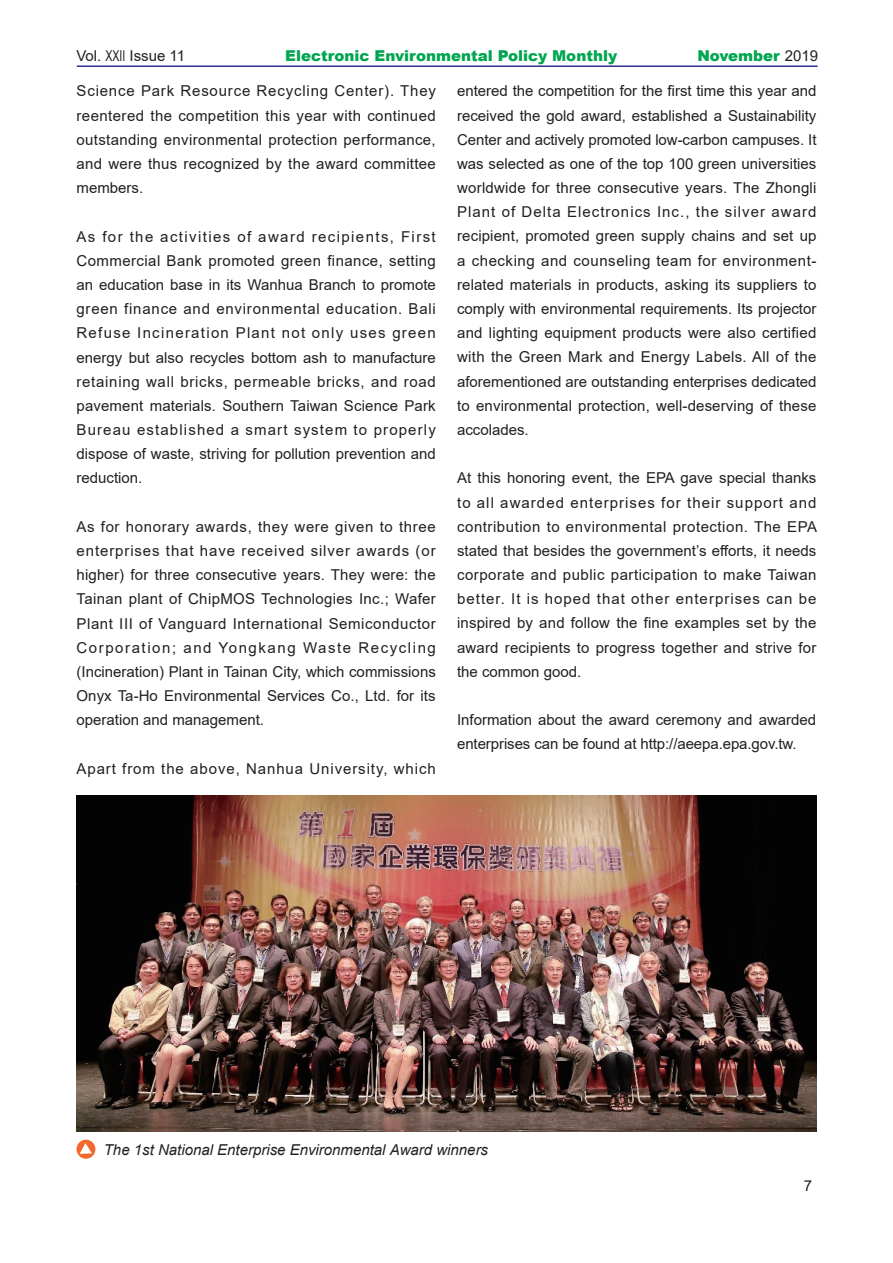
<style>
.page{position:relative;width:893px;height:1263px;background:#fff}
.page>*{position:absolute;margin:0;border:0;box-sizing:border-box;transform-origin:0 0}
.t1{font:15px/24.2px "Arial";color:#231f20;text-align:justify}
.t2{font:italic 15px "Arial";color:#231f20}
.t3{font:900 15px "Arial";color:#00a54f}
.t4{font:15px "Arial";letter-spacing:.06em;color:#231f20}
.s1{font-weight:400;color:#231f20}
</style>
<div class="page">
<hr style="left:77px;top:65px;width:741px;height:2px;background:#2e3092">
<div style="left:77px;top:1140px;width:18px;height:19px;background:#f2682d;border-radius:50%"></div>
<svg style="left:80px;top:1143px;width:12px;height:11px"></svg>
<img style="left:77px;top:795px;width:739px;height:336px">
<p class="t1" style="left:76px;top:43px;width:110px">Vol. XXII Issue 11</p>
<p class="t3" style="left:285px;top:44px;width:334px">Electronic Environmental Policy Monthly</p>
<p class="t3" style="left:697px;top:44px;width:122px">November <span class="s1">2019</span></p>
<p class="t1" style="left:77px;top:79px;width:361px">Science Park Resource Recycling Center). They reentered the competition this year with continued outstanding environmental protection performance, and were thus recognized by the award committee members.</p>
<p class="t1" style="left:77px;top:224px;width:361px">As for the activities of award recipients, First Commercial Bank promoted green finance, setting an education base in its Wanhua Branch to promote green finance and environmental education. Bali Refuse Incineration Plant not only uses green energy but also recycles bottom ash to manufacture retaining wall bricks, permeable bricks, and road pavement materials. Southern Taiwan Science Park Bureau established a smart system to properly dispose of waste, striving for pollution prevention and reduction.</p>
<p class="t1" style="left:77px;top:514px;width:361px">As for honorary awards, they were given to three enterprises that have received silver awards (or higher) for three consecutive years. They were: the Tainan plant of ChipMOS Technologies Inc.; Wafer Plant III of Vanguard International Semiconductor Corporation; and Yongkang Waste Recycling (Incineration) Plant in Tainan City, which commissions Onyx Ta-Ho Environmental Services Co., Ltd. for its operation and management.</p>
<p class="t4" style="left:77px;top:758px;width:361px">Apart from the above, Nanhua University, which</p>
<p class="t1" style="left:457px;top:79px;width:361px">entered the competition for the first time this year and received the gold award, established a Sustainability Center and actively promoted low-carbon campuses. It was selected as one of the top 100 green universities worldwide for three consecutive years. The Zhongli Plant of Delta Electronics Inc., the silver award recipient, promoted green supply chains and set up a checking and counseling team for environment&shy;related materials in products, asking its suppliers to comply with environmental requirements. Its projector and lighting equipment products were also certified with the Green Mark and Energy Labels. All of the aforementioned are outstanding enterprises dedicated to environmental protection, well-deserving of these accolades.</p>
<p class="t1" style="left:457px;top:466px;width:361px">At this honoring event, the EPA gave special thanks to all awarded enterprises for their support and contribution to environmental protection. The EPA stated that besides the government’s efforts, it needs corporate and public participation to make Taiwan better. It is hoped that other enterprises can be inspired by and follow the fine examples set by the award recipients to progress together and strive for the common good.</p>
<p class="t1" style="left:457px;top:708px;width:361px">Information about the award ceremony and awarded enterprises can be found at http://aeepa.epa.gov.tw.</p>
<p class="t2" style="left:104px;top:1139px;width:386px">The 1st National Enterprise Environmental Award winners</p>
<p class="t1" style="left:804px;top:1174px;width:10px">7</p>
</div>
